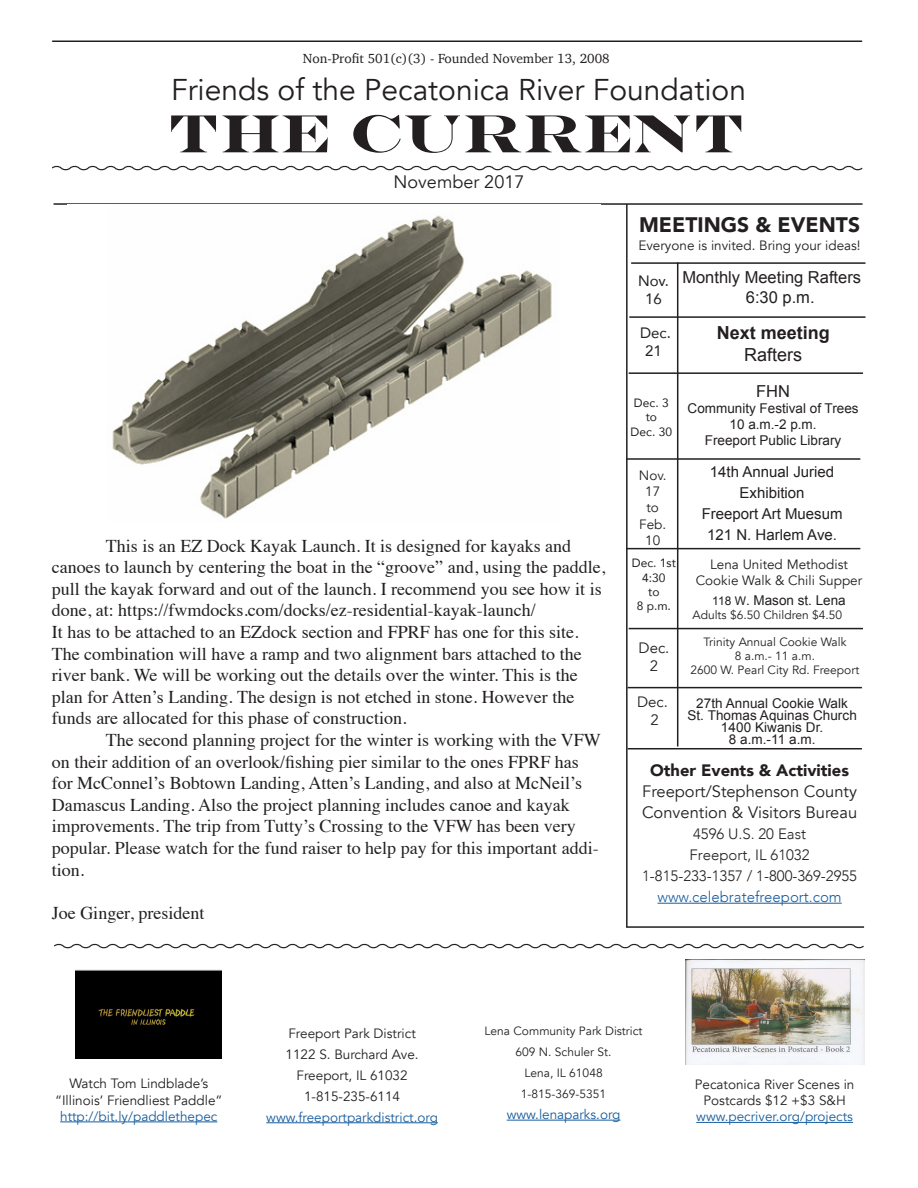
<style>
.page{position:relative;width:918px;height:1188px;background:#fff}
.page>*{position:absolute;margin:0;border:0;box-sizing:border-box;transform-origin:0 0}
.t1{font:700 54px "Engravers";color:#231f20}
.t2{font:30px "Avenir";color:#231f20}
.t3{font:900 21px "Avenir";color:#231f20}
.t4{font:18px/21.6px "Times";color:#231f20}
.t5{font:18px "Avenir";color:#231f20}
.t6{font:700 18px "Arial";color:#231f20}
.t7{font:18px "Arial";color:#231f20}
.t8{font:16.5px/21px "Avenir";color:#231f20;text-align:center}
.t9{font:16.5px "Arial";color:#231f20}
.t10{font:300 15px/21px "Avenir";color:#231f20}
.t11{font:15px "Arial";color:#231f20}
.t12{font:15px/18px "Avenir";color:#231f20;text-align:center}
.t13{font:15px "Avenir";color:#231f20}
.t14{font:13.5px/16.2px "Avenir";color:#231f20;text-align:center}
.t15{font:13.5px "Arial";color:#231f20}
.t16{font:13.5px/21px "Avenir";color:#175d9e;text-align:center}
.t17{font:13.5px "Charter";color:#231f20}
.t18{font:12px/21px "Avenir";color:#231f20;text-align:center}
.t19{font:12px "Avenir";color:#231f20}
.s1{font-size:12px}
.s2{font-weight:900}
.s3{color:#175d9e}
.s4{color:#231f20}
</style>
<div class="page">
<hr style="left:52px;top:40px;width:810px;height:2px;background:#231f20">
<svg style="left:52px;top:165px;width:811px;height:6px"></svg>
<hr style="left:54px;top:203px;width:809px;height:2px;background:#231f20">
<svg style="left:54px;top:943px;width:810px;height:6px"></svg>
<hr style="left:657px;top:903px;width:185px;height:1px;background:#175d9e">
<hr style="left:677px;top:262px;width:1px;height:484px;background:#231f20">
<hr style="left:626px;top:204px;width:2px;height:723px;background:#231f20">
<hr style="left:629px;top:316px;width:237px;height:2px;background:#231f20">
<hr style="left:631px;top:262px;width:235px;height:2px;background:#231f20">
<hr style="left:628px;top:687px;width:234px;height:1px;background:#231f20">
<hr style="left:626px;top:926px;width:238px;height:2px;background:#231f20">
<hr style="left:626px;top:548px;width:234px;height:1px;background:#231f20">
<hr style="left:629px;top:628px;width:234px;height:1px;background:#231f20">
<hr style="left:629px;top:372px;width:234px;height:2px;background:#231f20">
<hr style="left:626px;top:458px;width:234px;height:2px;background:#231f20">
<hr style="left:696px;top:1122px;width:157px;height:1px;background:#175d9e">
<hr style="left:60px;top:1122px;width:157px;height:1px;background:#175d9e">
<img style="left:75px;top:969px;width:147px;height:90px">
<hr style="left:507px;top:1120px;width:113px;height:1px;background:#175d9e">
<hr style="left:266px;top:1122px;width:172px;height:1px;background:#175d9e">
<hr style="left:628px;top:748px;width:234px;height:1px;background:#231f20">
<img style="left:686px;top:959px;width:179px;height:106px">
<img style="left:68px;top:204px;width:532px;height:315px">
<p class="t17" style="left:303px;top:47px;width:308px">Non-Profit 501(c)(3) - Founded November 13, 2008</p>
<p class="t2" style="left:171px;top:72px;width:577px">Friends of the Pecatonica River Foundation</p>
<p class="t1" style="left:167px;top:102px;width:580px">THE CURRENT</p>
<p class="t5" style="left:394px;top:171px;width:132px">November 2017</p>
<p class="t4" style="left:52px;top:533px;width:555px;text-indent:54px">This is an EZ Dock Kayak Launch. It is designed for kayaks and canoes to launch by centering the boat in the “groove” and, using the paddle, pull the kayak forward and out of the launch. I recommend you see how it is done, at: https://fwmdocks.com/docks/ez-residential-kayak-launch/</p>
<p class="t4" style="left:52px;top:620px;width:531px">It has to be attached to an EZdock section and FPRF has one for this site.<br>The combination will have a ramp and two alignment bars attached to the river bank. We will be working out the details over the winter. This is the plan for Atten’s Landing. The design is not etched in stone. However the funds are allocated for this phase of construction.</p>
<p class="t4" style="left:52px;top:728px;width:551px;text-indent:54px">The second planning project for the winter is working with the VFW on their addition of an overlook/fishing pier similar to the ones FPRF has for McConnel’s Bobtown Landing, Atten’s Landing, and also at McNeil’s Damascus Landing. Also the project planning includes canoe and kayak improvements. The trip from Tutty’s Crossing to the VFW has been very popular. Please watch for the fund raiser to help pay for this important addi&shy;tion.</p>
<p class="t4" style="left:52px;top:900px;width:154px">Joe Ginger, president</p>
<p class="t3" style="left:639px;top:206px;width:222px">MEETINGS &amp; EVENTS</p>
<p class="t14" style="left:638px;top:238px;width:224px">Everyone is invited. Bring your ideas!</p>
<p class="t12" style="left:638px;top:271px;width:32px">Nov.<br>16</p>
<p class="t12" style="left:640px;top:324px;width:32px">Dec.</p>
<p class="t12" style="left:645px;top:342px;width:18px">21</p>
<p class="t19" style="left:634px;top:393px;width:36px">Dec. 3</p>
<p class="t19" style="left:646px;top:407px;width:13px">to</p>
<p class="t19" style="left:631px;top:422px;width:43px">Dec. 30</p>
<p class="t14" style="left:639px;top:468px;width:29px">Nov.<br>17</p>
<p class="t14" style="left:646px;top:500px;width:14px">to</p>
<p class="t14" style="left:639px;top:516px;width:29px">Feb.</p>
<p class="t14" style="left:645px;top:532px;width:17px">10</p>
<p class="t9" style="left:682px;top:266px;width:180px">Monthly Meeting Rafters</p>
<p class="t9" style="left:746px;top:286px;width:70px">6:30 p.m.</p>
<p class="t6" style="left:717px;top:321px;width:115px">Next meeting</p>
<p class="t7" style="left:744px;top:343px;width:60px">Rafters</p>
<p class="t9" style="left:756px;top:380px;width:35px">FHN</p>
<p class="t15" style="left:688px;top:399px;width:173px">Community Festival of Trees</p>
<p class="t15" style="left:730px;top:415px;width:89px">10 a.m.-2 p.m.</p>
<p class="t15" style="left:705px;top:432px;width:138px">Freeport Public Library</p>
<p class="t11" style="left:710px;top:462px;width:126px">14th Annual Juried</p>
<p class="t11" style="left:740px;top:483px;width:67px">Exhibition</p>
<p class="t11" style="left:702px;top:504px;width:142px">Freeport Art Muesum</p>
<p class="t11" style="left:707px;top:525px;width:131px">121 N. Harlem Ave.</p>
<p class="t19" style="left:632px;top:553px;width:46px">Dec. 1st</p>
<p class="t19" style="left:642px;top:568px;width:25px">4:30</p>
<p class="t19" style="left:648px;top:582px;width:13px">to</p>
<p class="t19" style="left:637px;top:597px;width:36px">8 p.m.</p>
<p class="t13" style="left:639px;top:639px;width:32px">Dec.</p>
<p class="t13" style="left:650px;top:657px;width:10px">2</p>
<p class="t13" style="left:637px;top:693px;width:32px">Dec.</p>
<p class="t13" style="left:650px;top:711px;width:10px">2</p>
<p class="t14" style="left:710px;top:556px;width:139px">Lena United Methodist</p>
<p class="t14" style="left:696px;top:572px;width:168px">Cookie Walk &amp; Chili Supper</p>
<p class="t15" style="left:712px;top:591px;width:135px"><span class="s1">118 W</span>. Mason st. Lena</p>
<p class="t18" style="left:693px;top:605px;width:151px">Adults $6.50 Children $4.50</p>
<p class="t18" style="left:703px;top:631px;width:145px">Trinity Annual Cookie Walk</p>
<p class="t18" style="left:735px;top:646px;width:82px">8 a.m.- 11 a.m.</p>
<p class="t18" style="left:691px;top:660px;width:170px">2600 W. Pearl City Rd. Freeport</p>
<p class="t15" style="left:696px;top:695px;width:153px">27th Annual Cookie Walk</p>
<p class="t15" style="left:687px;top:707px;width:171px">St. Thomas Aquinas Church</p>
<p class="t15" style="left:721px;top:719px;width:104px">1400 Kiwanis Dr.</p>
<p class="t15" style="left:729px;top:731px;width:88px">8 a.m.-11 a.m.</p>
<p class="t8" style="left:642px;top:760px;width:217px"><span class="s2">Other Events &amp; Activities<br></span>Freeport/Stephenson County<br>Convention &amp; Visitors Bureau</p>
<p class="t10" style="left:690px;top:823px;width:121px">4596 U.S. 20 East<br>Freeport, IL 61032</p>
<p class="t10" style="left:642px;top:865px;width:216px;text-align:center">1-815-233-1357 / 1-800-369-2955 <span class="s3">www.celebratefreeport.com</span></p>
<p class="t14" style="left:55px;top:1076px;width:169px">Watch Tom Lindblade’s “Illinois’ Friendliest Paddle” <span class="s3">http://bit.ly/paddlethepec</span></p>
<p class="t14" style="left:288px;top:1025px;width:129px">Freeport Park District</p>
<p class="t14" style="left:286px;top:1046px;width:135px">1122 S. Burchard Ave.</p>
<p class="t14" style="left:297px;top:1067px;width:113px">Freeport, IL 61032</p>
<p class="t16" style="left:266px;top:1086px;width:173px"><span class="s4">1-815-235-6114 </span>www.freeportparkdistrict.org</p>
<p class="t18" style="left:485px;top:1021px;width:159px">Lena Community Park District</p>
<p class="t18" style="left:516px;top:1042px;width:98px">609 N. Schuler St.<br>Lena, IL 61048</p>
<p class="t18" style="left:521px;top:1084px;width:87px">1-815-369-5351</p>
<p class="t16" style="left:507px;top:1104px;width:115px">www.lenaparks.org</p>
<p class="t14" style="left:695px;top:1076px;width:161px">Pecatonica River Scenes in<br>Postcards $12 +$3 S&amp;H <span class="s3">www.pecriver.org/projects</span></p>
</div>
